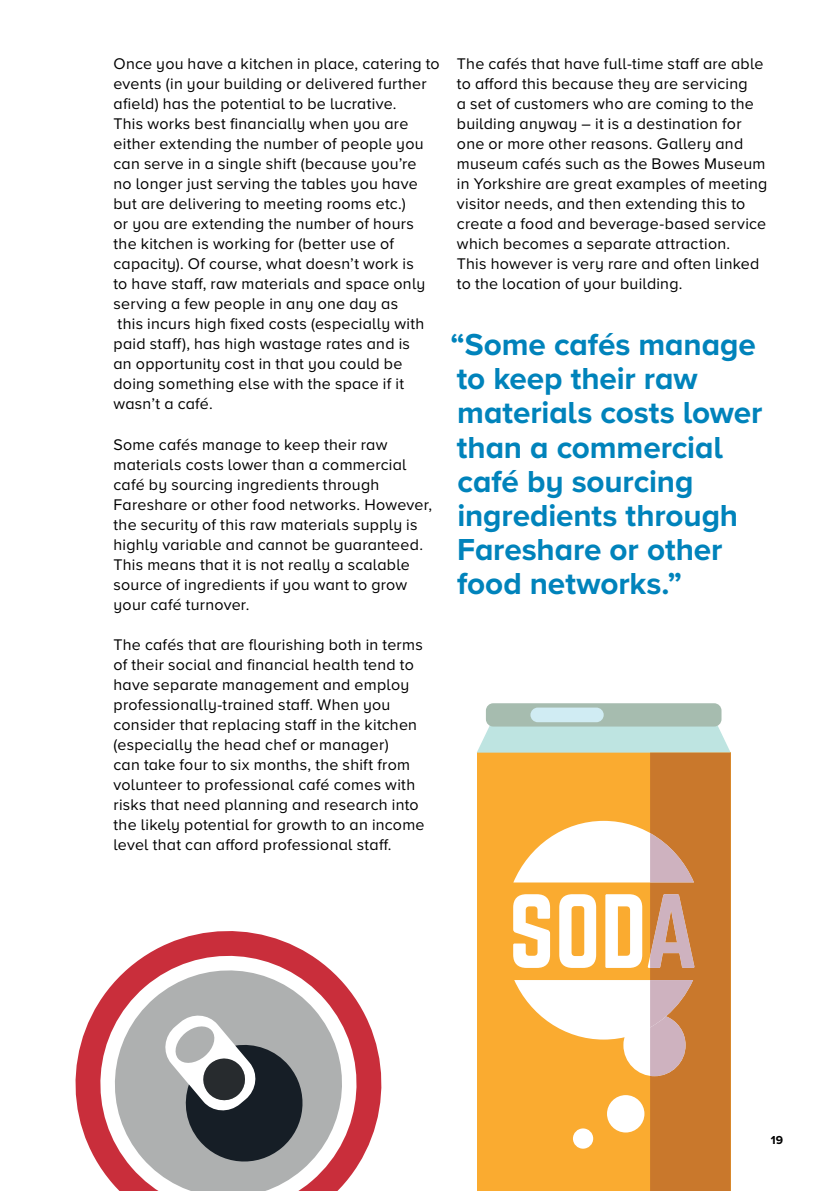
<style>
.page{position:relative;width:840px;height:1191px;background:#fff}
.page>*{position:absolute;margin:0;border:0;box-sizing:border-box;transform-origin:0 0}
.t1{font:700 31.4px/34px "Proxima Nova A";letter-spacing:-.005em;color:#0083bb}
.t2{font:16px/20px "Proxima Nova A";letter-spacing:.015em;color:#000}
.t3{font:700 12px "Proxima Nova A";color:#000}
</style>
<div class="page">
<div style="left:485px;top:703px;width:236px;height:23px;background:#a6bcaf;border-radius:7px"></div>
<div style="left:530px;top:707px;width:73px;height:15px;background:#d0ecf3;border-radius:7px"></div>
<svg style="left:477px;top:712px;width:253px;height:479px"></svg>
<svg style="left:75px;top:931px;width:307px;height:208px"></svg>
<svg style="left:85px;top:940px;width:286px;height:230px;fill:#c92e3b"></svg>
<svg style="left:101px;top:957px;width:254px;height:234px"></svg>
<svg style="left:162px;top:1012px;width:147px;height:156px;background:#7d8184"></svg>
<p class="t2" style="left:113px;top:53px;width:327px">Once you have a kitchen in place, catering to events (in your building or delivered further afield) has the potential to be lucrative.<br>This works best financially when you are either extending the number of people you can serve in a single shift (because you’re<br>no longer just serving the tables you have but are delivering to meeting rooms etc.)<br>or you are extending the number of hours the kitchen is working for (better use of capacity). Of course, what doesn’t work is<br>to have staff, raw materials and space only serving a few people in any one day as<br>this incurs high fixed costs (especially with paid staff), has high wastage rates and is<br>an opportunity cost in that you could be doing something else with the space if it wasn’t a café.</p>
<p class="t2" style="left:113px;top:433px;width:320px">Some cafés manage to keep their raw materials costs lower than a commercial café by sourcing ingredients through Fareshare or other food networks. However, the security of this raw materials supply is highly variable and cannot be guaranteed.<br>This means that it is not really a scalable source of ingredients if you want to grow your café turnover.</p>
<p class="t2" style="left:113px;top:633px;width:312px">The cafés that are flourishing both in terms of their social and financial health tend to have separate management and employ professionally-trained staff. When you consider that replacing staff in the kitchen (especially the head chef or manager)<br>can take four to six months, the shift from volunteer to professional café comes with risks that need planning and research into the likely potential for growth to an income level that can afford professional staff.</p>
<p class="t2" style="left:456px;top:53px;width:312px">The cafés that have full-time staff are able to afford this because they are servicing<br>a set of customers who are coming to the building anyway – it is a destination for one or more other reasons. Gallery and museum cafés such as the Bowes Museum in Yorkshire are great examples of meeting visitor needs, and then extending this to create a food and beverage-based service which becomes a separate attraction.<br>This however is very rare and often linked to the location of your building.</p>
<h1 class="t1" style="left:450px;top:327px;width:313px">“Some cafés manage to keep their raw materials costs lower than a commercial café by sourcing ingredients through<br>Fareshare or other food networks.”</h1>
<p class="t3" style="left:770px;top:1130px;width:14px">19</p>
</div>
